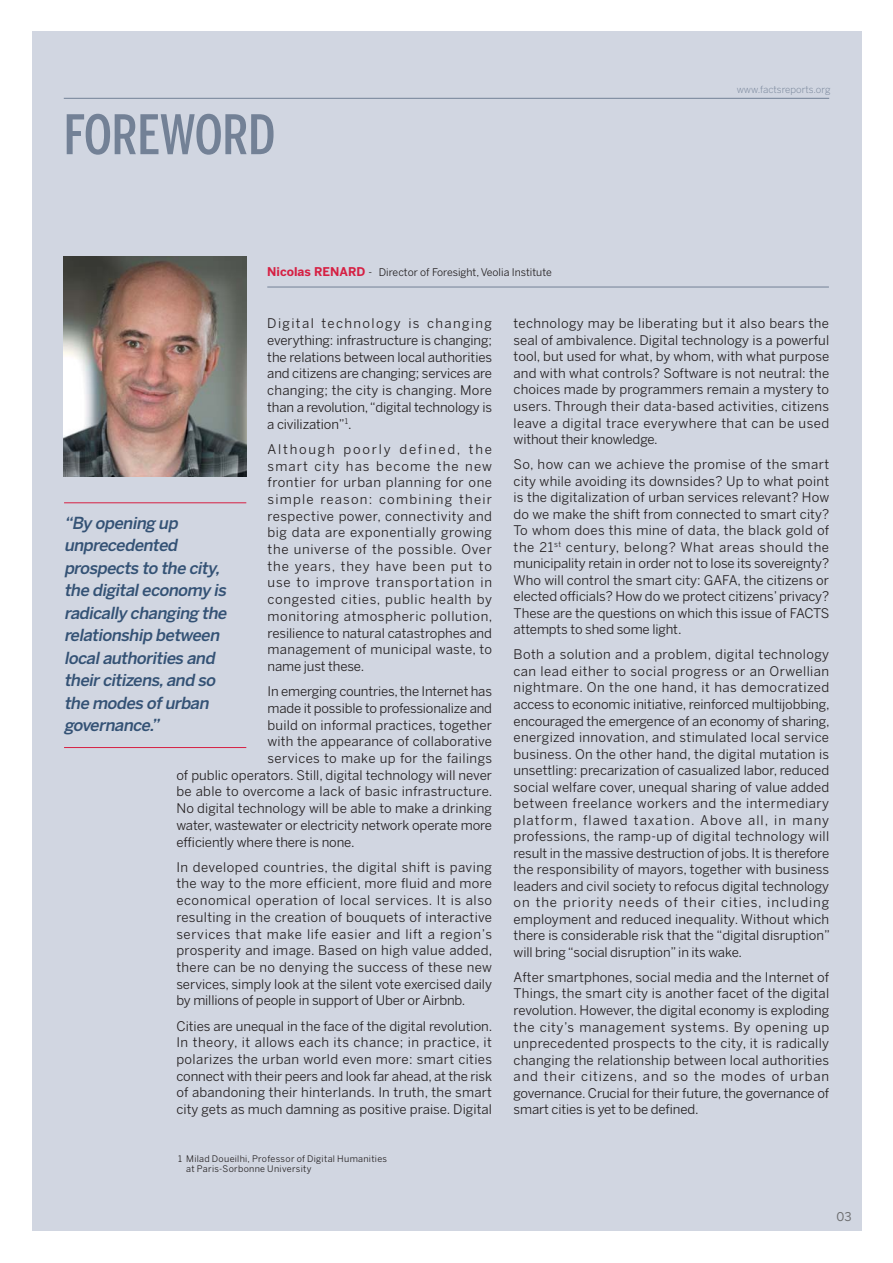
<style>
.page{position:relative;width:893px;height:1263px;background:#fff}
.page>*{position:absolute;margin:0;border:0;box-sizing:border-box;transform-origin:0 0}
.t1{font:500 54px "Benton Sans Comp";color:#738196}
.t2{font:italic 500 16.5px/22.5px "Benton Sans";color:#345275}
.t3{font:13.2px/16.5px "Benton Sans";letter-spacing:-.01em;color:#231f20;text-align:justify}
.t4{font:13.2px "Benton Sans";letter-spacing:.015em;color:#231f20}
.t5{font:13.2px "Benton Sans";letter-spacing:.025em;color:#231f20}
.t6{font:13.2px "Benton Sans";letter-spacing:.03em;color:#231f20}
.t7{font:12px "Benton Sans";color:#6d6e70}
.t8{font:10.5px "Benton Sans";color:#231f20}
.t9{font:300 9.75px "Benton Sans";color:#738196}
.t10{font:9px/10.5px "Benton Sans";letter-spacing:.035em;color:#231f20}
.s1{font-weight:700;font-size:12px;color:#d62043}
</style>
<div class="page">
<div style="left:32px;top:32px;width:829px;height:1199px;background:#d1d6e1"></div>
<hr style="left:267px;top:287px;width:562px;height:1px;background:#738196">
<img style="left:64px;top:256px;width:182px;height:220px">
<hr style="left:64px;top:502px;width:182px;height:1px;background:#d62043">
<hr style="left:64px;top:747px;width:182px;height:1px;background:#d62043">
<hr style="left:64px;top:98px;width:765px;height:1px;background:#738196">
<h1 class="t1" style="left:64px;top:114px;width:213px">FOREWORD</h1>
<p class="t8" style="left:267px;top:269px;width:286px"><span class="s1">Nicolas RENARD</span> - Director of Foresight, Veolia Institute</p>
<p class="t9" style="left:737px;top:86px;width:95px">www.factsreports.org</p>
<p class="t3" style="left:267px;top:316px;width:226px">Digital technology is changing everything: infrastructure is changing; the relations between local authorities and citizens are changing; services are changing; the city is changing. More than a revolution, “digital technology is a civilization”<sup>1</sup>.</p>
<p class="t3" style="left:268px;top:442px;width:226px">Although poorly defined, the smart city has become the new frontier for urban planning for one simple reason: combining their respective power, connectivity and big data are exponentially growing the universe of the possible. Over the years, they have been put to use to improve transportation in congested cities, public health by monitoring atmospheric pollution, resilience to natural catastrophes and management of municipal waste, to name just these.</p>
<p class="t3" style="left:268px;top:684px;width:226px">In emerging countries, the Internet has</p>
<p class="t3" style="left:268px;top:701px;width:226px">made it possible to professionalize and</p>
<p class="t4" style="left:268px;top:720px;width:226px">build on informal practices, together</p>
<p class="t4" style="left:268px;top:736px;width:226px">with the appearance of collaborative</p>
<p class="t6" style="left:268px;top:753px;width:226px">services to make up for the failings</p>
<p class="t3" style="left:176px;top:768px;width:317px">of public operators. Still, digital technology will never</p>
<p class="t5" style="left:176px;top:787px;width:317px">be able to overcome a lack of basic infrastructure.</p>
<p class="t3" style="left:176px;top:801px;width:317px">No digital technology will be able to make a drinking</p>
<p class="t3" style="left:176px;top:818px;width:317px">water, wastewater or electricity network operate more</p>
<p class="t3" style="left:176px;top:835px;width:180px">efficiently where there is none.</p>
<p class="t3" style="left:176px;top:860px;width:317px">In developed countries, the digital shift is paving the way to the more efficient, more fluid and more economical operation of local services. It is also resulting in the creation of bouquets of interactive services that make life easier and lift a region’s prosperity and image. Based on high value added, there can be no denying the success of these new services, simply look at the silent vote exercised daily by millions of people in support of Uber or Airbnb.</p>
<p class="t3" style="left:176px;top:1019px;width:317px">Cities are unequal in the face of the digital revolution.<br>In theory, it allows each its chance; in practice, it polarizes the urban world even more: smart cities connect with their peers and look far ahead, at the risk of abandoning their hinterlands. In truth, the smart city gets as much damning as positive praise. Digital</p>
<p class="t2" style="left:64px;top:513px;width:167px">“By opening up unprecedented prospects to the city, the digitaleconomy is radically changing the relationship between localauthorities and their citizens,and so the modes ofurban governance.”</p>
<p class="t10" style="left:186px;top:1154px;width:202px;text-indent:-8px">1 Milad Doueilhi, Professor of Digital Humanities at Paris-Sorbonne University</p>
<p class="t3" style="left:514px;top:317px;width:317px">technology may be liberating but it also bears the seal of ambivalence. Digital technology is a powerful tool, but used for what, by whom, with what purpose and with what controls? Software is not neutral: the choices made by programmers remain a mystery to users. Through their data-based activities, citizens leave a digital trace everywhere that can be used without their knowledge.</p>
<p class="t3" style="left:514px;top:457px;width:317px">So, how can we achieve the promise of the smart city while avoiding its downsides? Up to what point is the digitalization of urban services relevant? How do we make the shift from connected to smart city?<br>To whom does this mine of data, the black gold of the 21<sup>st</sup> century, belong? What areas should the municipality retain in order not to lose its sovereignty?<br>Who will control the smart city: GAFA, the citizens or elected officials? How do we protect citizens’ privacy?<br>These are the questions on which this issue of FACTS attempts to shed some light.</p>
<p class="t3" style="left:514px;top:648px;width:318px">Both a solution and a problem, digital technology can lead either to social progress or an Orwellian nightmare. On the one hand, it has democratized access to economic initiative, reinforced multijobbing, encouraged the emergence of an economy of sharing, energized innovation, and stimulated local service business. On the other hand, the digital mutation is unsettling: precarization of casualized labor, reduced social welfare cover, unequal sharing of value added between freelance workers and the intermediary platform, flawed taxation. Above all, in many professions, the ramp-up of digital technology will result in the massive destruction of jobs. It is therefore the responsibility of mayors, together with business leaders and civil society to refocus digital technology on the priority needs of their cities, including employment and reduced inequality. Without which there is considerable risk that the “digital disruption” will bring “social disruption” in its wake.</p>
<p class="t3" style="left:514px;top:970px;width:317px">After smartphones, social media and the Internet of Things, the smart city is another facet of the digital revolution. However, the digital economy is exploding the city’s management systems. By opening up unprecedented prospects to the city, it is radically changing the relationship between local authorities and their citizens, and so the modes of urban governance. Crucial for their future, the governance of smart cities is yet to be defined.</p>
<p class="t7" style="left:836px;top:1212px;width:17px">03</p>
</div>
